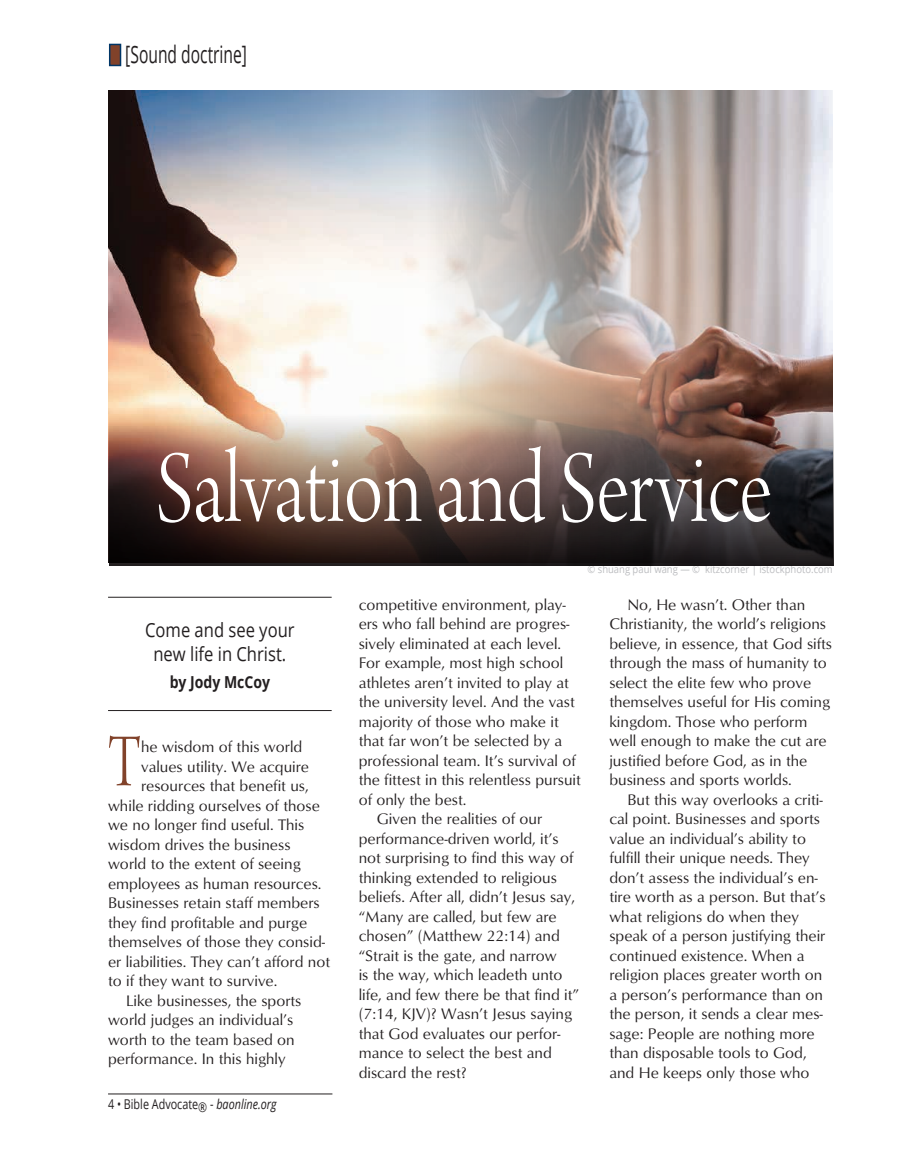
<style>
.page{position:relative;width:905px;height:1175px;background:#fff}
.page>*{position:absolute;margin:0;border:0;box-sizing:border-box;transform-origin:0 0}
.Article_-_Title_-_Arno_Pro{font:108px "Arno Pro Light Display";letter-spacing:-.005em;color:#fff;scale:.8 1}
.Article_-_Main_text_10_5x13{font:79.05px "Arno Pro Light Display";color:#81422a;scale:.7 1}
.Article_-_Header{font:24px "Open Sans";color:#231f20;scale:.65 1}
.Article_-_Tagline{font:19.5px/24px "Open Sans";color:#231f20;text-align:center;scale:.85 1}
.Article_-_Tagline-2{font:700 16.5px "Open Sans";color:#231f20;scale:.85 1}
.Article_-_Main_text_10_5x13-2{font:15.75px/19.5px "Optimum";color:#231f20}
.t1{font:13.5px "Open Sans";color:#231f20;scale:.8 1}
.t2{font:10.5px "Open Sans";color:#bcbdc0;scale:.9 1}
.s1{font-style:italic}
</style>
<div class="page">
<hr style="left:108px;top:1093px;width:224px;height:1px;background:#231f20">
<img style="left:109px;top:90px;width:724px;height:308px">
<hr style="left:108px;top:597px;width:224px;height:1px;background:#231f20">
<hr style="left:108px;top:710px;width:224px;height:1px;background:#231f20">
<div style="left:109px;top:44px;width:12px;height:22px;background:#81422a;border:2px solid #003667"></div>
<img style="left:428px;top:91px;width:404px;height:307px">
<img style="left:109px;top:398px;width:724px;height:167px">
<p class="Article_-_Header" style="left:125px;top:38px;width:189px">[Sound doctrine]</p>
<p class="Article_-_Title_-_Arno_Pro" style="left:156px;top:430px;width:771px">Salvation and Service</p>
<p class="Article_-_Tagline" style="left:145px;top:617px;width:177px">Come and see your new life in Christ.</p>
<p class="Article_-_Tagline-2" style="left:170px;top:670px;width:120px">by Jody McCoy</p>
<p class="Article_-_Main_text_10_5x13" style="left:108px;top:718px;width:49px">T</p>
<p class="Article_-_Main_text_10_5x13-2" style="left:141px;top:736px;width:162px">he wisdom of this world</p>
<p class="Article_-_Main_text_10_5x13-2" style="left:141px;top:756px;width:169px">values utility. We acquire</p>
<p class="Article_-_Main_text_10_5x13-2" style="left:141px;top:775px;width:169px">resources that benefit us,</p>
<p class="Article_-_Main_text_10_5x13-2" style="left:108px;top:795px;width:213px">while ridding ourselves of those</p>
<p class="Article_-_Main_text_10_5x13-2" style="left:108px;top:814px;width:198px">we no longer find useful. This</p>
<p class="Article_-_Main_text_10_5x13-2" style="left:108px;top:834px;width:184px">wisdom drives the business</p>
<p class="Article_-_Main_text_10_5x13-2" style="left:108px;top:853px;width:194px">world to the extent of seeing</p>
<p class="Article_-_Main_text_10_5x13-2" style="left:108px;top:873px;width:215px">employees as human resources.</p>
<p class="Article_-_Main_text_10_5x13-2" style="left:108px;top:892px;width:213px">Businesses retain staff members</p>
<p class="Article_-_Main_text_10_5x13-2" style="left:108px;top:912px;width:201px">they find profitable and purge</p>
<p class="Article_-_Main_text_10_5x13-2" style="left:108px;top:931px;width:219px">themselves of those they consid-</p>
<p class="Article_-_Main_text_10_5x13-2" style="left:108px;top:951px;width:223px">er liabilities. They can’t afford not</p>
<p class="Article_-_Main_text_10_5x13-2" style="left:108px;top:970px;width:171px">to if they want to survive.</p>
<p class="Article_-_Main_text_10_5x13-2" style="left:108px;top:990px;width:195px;text-indent:18px">Like businesses, the sports world judges an individual’s worth to the team based on performance. In this highly</p>
<p class="t1" style="left:108px;top:1094px;width:212px">4 • Bible Advocate® - <span class="s1">baonline.org</span></p>
<p class="t2" style="left:587px;top:562px;width:274px">© shuang paul wang — © kitzcorner | istockphoto.com</p>
<p class="Article_-_Main_text_10_5x13-2" style="left:358px;top:594px;width:224px">competitive environment, play&shy;ers who fall behind are progres&shy;sively eliminated at each level.<br>For example, most high school athletes aren’t invited to play at the university level. And the vast majority of those who make it that far won’t be selected by a professional team. It’s survival of the fittest in this relentless pursuit of only the best.</p>
<p class="Article_-_Main_text_10_5x13-2" style="left:358px;top:808px;width:222px;text-indent:18px">Given the realities of our performance-driven world, it’s not surprising to find this way of thinking extended to religious beliefs. After all, didn’t Jesus say, “Many are called, but few are chosen” (Matthew 22:14) and “Strait is the gate, and narrow<br>is the way, which leadeth unto life, and few there be that find it” (7:14, KJV)? Wasn’t Jesus saying that God evaluates our perfor&shy;mance to select the best and discard the rest?</p>
<p class="Article_-_Main_text_10_5x13-2" style="left:609px;top:594px;width:224px;text-indent:18px">No, He wasn’t. Other than<br>Christianity, the world’s religions believe, in essence, that God sifts through the mass of humanity to select the elite few who prove themselves useful for His coming kingdom. Those who perform well enough to make the cut are justified before God, as in the business and sports worlds.</p>
<p class="Article_-_Main_text_10_5x13-2" style="left:609px;top:789px;width:218px;text-indent:18px">But this way overlooks a criti&shy;cal point. Businesses and sports value an individual’s ability to fulfill their unique needs. They don’t assess the individual’s en&shy;tire worth as a person. But that’s what religions do when they speak of a person justifying their continued existence. When a religion places greater worth on a person’s performance than on the person, it sends a clear mes&shy;sage: People are nothing more than disposable tools to God, and He keeps only those who</p>
</div>
